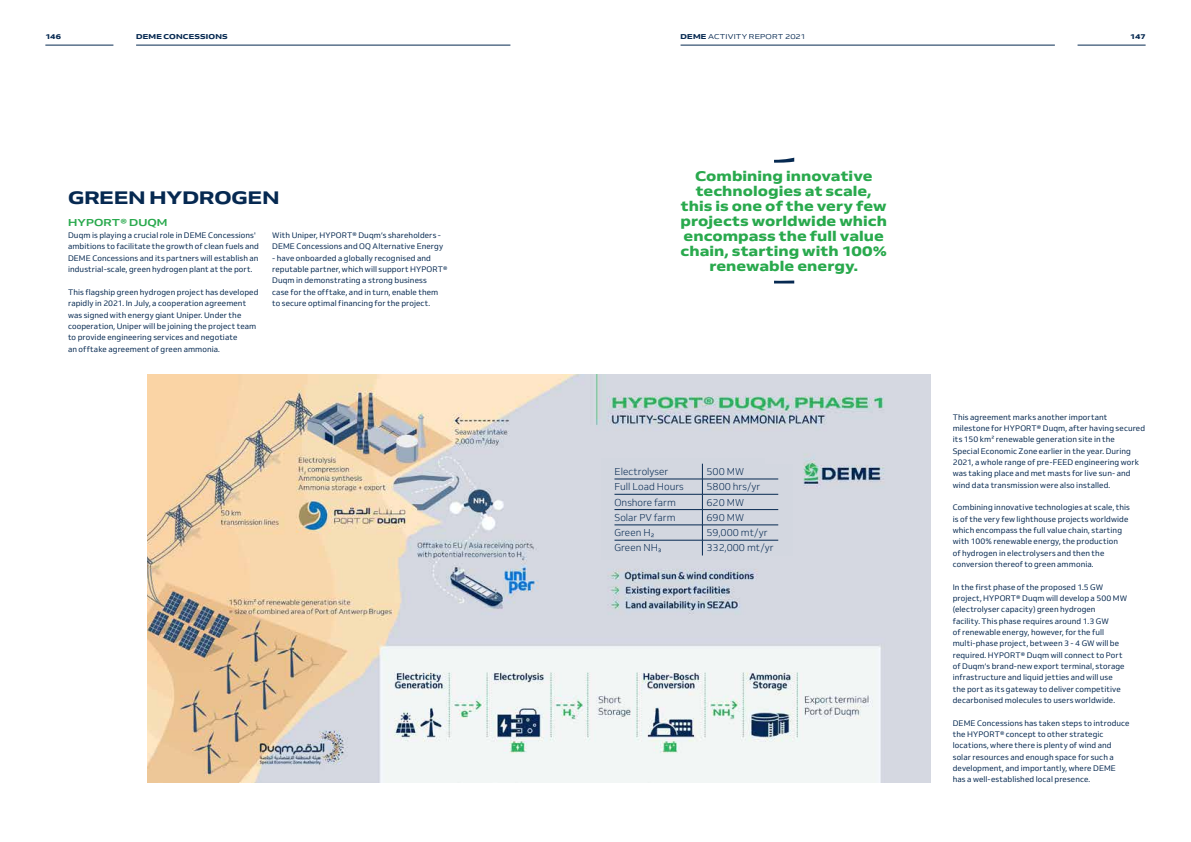
<style>
.page{position:relative;width:1191px;height:842px;background:#fff}
.page>*{position:absolute;margin:0;border:0;box-sizing:border-box;transform-origin:0 0}
.t1{font:800 18px "Venn Semi Ex";letter-spacing:.005em;color:#062951}
.t2{font:800 14px/15px "Venn Semi Ex";color:#29a94d;text-align:center}
.t3{font:300 10px "Venn";color:#062951}
.t4{font:700 semi-expanded 10px "Venn";letter-spacing:.01em;color:#29a94d}
.t5{font:8px/11.3px "Venn";letter-spacing:.01em;color:#062951}
.t6{font:7px "Venn Semi Ex";letter-spacing:.02em;color:#062951}
.t7{font:800 7px "Venn Semi Ex";letter-spacing:.025em;color:#062951}
.s1{font-weight:800}
</style>
<div class="page">
<hr style="left:45px;top:45px;width:68px;height:1px;background:#062951">
<hr style="left:1077px;top:45px;width:68px;height:1px;background:#062951">
<hr style="left:136px;top:45px;width:374px;height:1px;background:#062951">
<hr style="left:680px;top:45px;width:374px;height:1px;background:#062951">
<img style="left:147px;top:374px;width:783px;height:408px">
<svg style="left:774px;top:158px;width:20px;height:5px"></svg>
<svg style="left:774px;top:281px;width:20px;height:2px"></svg>
<div style="left:601px;top:459px;width:164px;height:101px;background:#d3d7e0"></div>
<div style="left:614px;top:464px;width:178px;height:91px;background:#d3d7e0"></div>
<hr style="left:614px;top:479px;width:88px;height:1px;background:#062951">
<hr style="left:702px;top:479px;width:76px;height:1px;background:#062951">
<hr style="left:614px;top:494px;width:88px;height:1px;background:#062951">
<hr style="left:702px;top:494px;width:76px;height:1px;background:#062951">
<hr style="left:614px;top:509px;width:88px;height:1px;background:#062951">
<hr style="left:702px;top:509px;width:76px;height:1px;background:#062951">
<hr style="left:614px;top:525px;width:88px;height:1px;background:#062951">
<hr style="left:702px;top:525px;width:76px;height:1px;background:#062951">
<hr style="left:614px;top:540px;width:88px;height:1px;background:#062951">
<hr style="left:702px;top:540px;width:76px;height:1px;background:#062951">
<svg style="left:702px;top:464px;width:1px;height:91px"></svg>
<p class="t7" style="left:45px;top:32px;width:17px">146</p>
<p class="t7" style="left:136px;top:32px;width:93px">DEME CONCESSIONS</p>
<p class="t6" style="left:680px;top:32px;width:127px"><span class="s1">DEME</span> ACTIVITY REPORT 2021</p>
<p class="t7" style="left:1130px;top:32px;width:17px">147</p>
<h1 class="t1" style="left:68px;top:186px;width:213px">GREEN HYDROGEN</h1>
<p class="t4" style="left:68px;top:216px;width:101px">HYPORT® DUQM</p>
<p class="t5" style="left:68px;top:230px;width:192px">Duqm is playing a crucial role in DEME Concessions' ambitions to facilitate the growth of clean fuels and DEME Concessions and its partners will establish an industrial-scale, green hydrogen plant at the port.</p>
<p class="t5" style="left:68px;top:286px;width:192px">This flagship green hydrogen project has developed rapidly in 2021. In July, a cooperation agreement was signed with energy giant Uniper. Under the cooperation, Uniper will be joining the project team to provide engineering services and negotiate<br>an offtake agreement of green ammonia.</p>
<p class="t5" style="left:272px;top:230px;width:172px">With Uniper, HYPORT® Duqm’s shareholders -<br>DEME Concessions and OQ Alternative Energy</p>
<p class="t5" style="left:272px;top:252px;width:177px">- have onboarded a globally recognised and reputable partner, which will support HYPORT® Duqm in demonstrating a strong business<br>case for the offtake, and in turn, enable them to secure optimal financing for the project.</p>
<h2 class="t2" style="left:680px;top:168px;width:208px">Combining innovative technologies at scale, this is one of the very few projects worldwide which encompass the full value chain, starting with 100% renewable energy.</h2>
<p class="t3" style="left:614px;top:466px;width:55px">Electrolyser</p>
<p class="t3" style="left:706px;top:466px;width:39px">500 MW</p>
<p class="t3" style="left:614px;top:481px;width:71px">Full Load Hours</p>
<p class="t3" style="left:706px;top:481px;width:55px">5800 hrs/yr</p>
<p class="t3" style="left:614px;top:496px;width:63px">Onshore farm</p>
<p class="t3" style="left:706px;top:496px;width:39px">620 MW</p>
<p class="t3" style="left:614px;top:511px;width:63px">Solar PV farm</p>
<p class="t3" style="left:706px;top:511px;width:39px">690 MW</p>
<p class="t3" style="left:614px;top:527px;width:41px">Green H₂</p>
<p class="t3" style="left:706px;top:527px;width:63px">59,000 mt/yr</p>
<p class="t3" style="left:614px;top:542px;width:49px">Green NH₃</p>
<p class="t3" style="left:706px;top:542px;width:69px">332,000 mt/yr</p>
<p class="t5" style="left:952px;top:411px;width:194px">This agreement marks another important milestone for HYPORT® Duqm, after having secured its 150 km² renewable generation site in the<br>Special Economic Zone earlier in the year. During 2021, a whole range of pre-FEED engineering work was taking place and met masts for live sun- and wind data transmission were also installed.</p>
<p class="t5" style="left:952px;top:502px;width:179px">Combining innovative technologies at scale, this is of the very few lighthouse projects worldwide which encompass the full value chain, starting with 100% renewable energy, the production<br>of hydrogen in electrolysers and then the conversion thereof to green ammonia.</p>
<p class="t5" style="left:952px;top:581px;width:176px">In the first phase of the proposed 1.5 GW project, HYPORT® Duqm will develop a 500 MW (electrolyser capacity) green hydrogen<br>facility. This phase requires around 1.3 GW<br>of renewable energy, however, for the full multi-phase project, between 3 - 4 GW will be required. HYPORT® Duqm will connect to Port of Duqm’s brand-new export terminal, storage infrastructure and liquid jetties and will use the port as its gateway to deliver competitive decarbonised molecules to users worldwide.</p>
<p class="t5" style="left:952px;top:717px;width:178px">DEME Concessions has taken steps to introduce the HYPORT® concept to other strategic locations, where there is plenty of wind and solar resources and enough space for such a development, and importantly, where DEME has a well-established local presence.</p>
</div>
